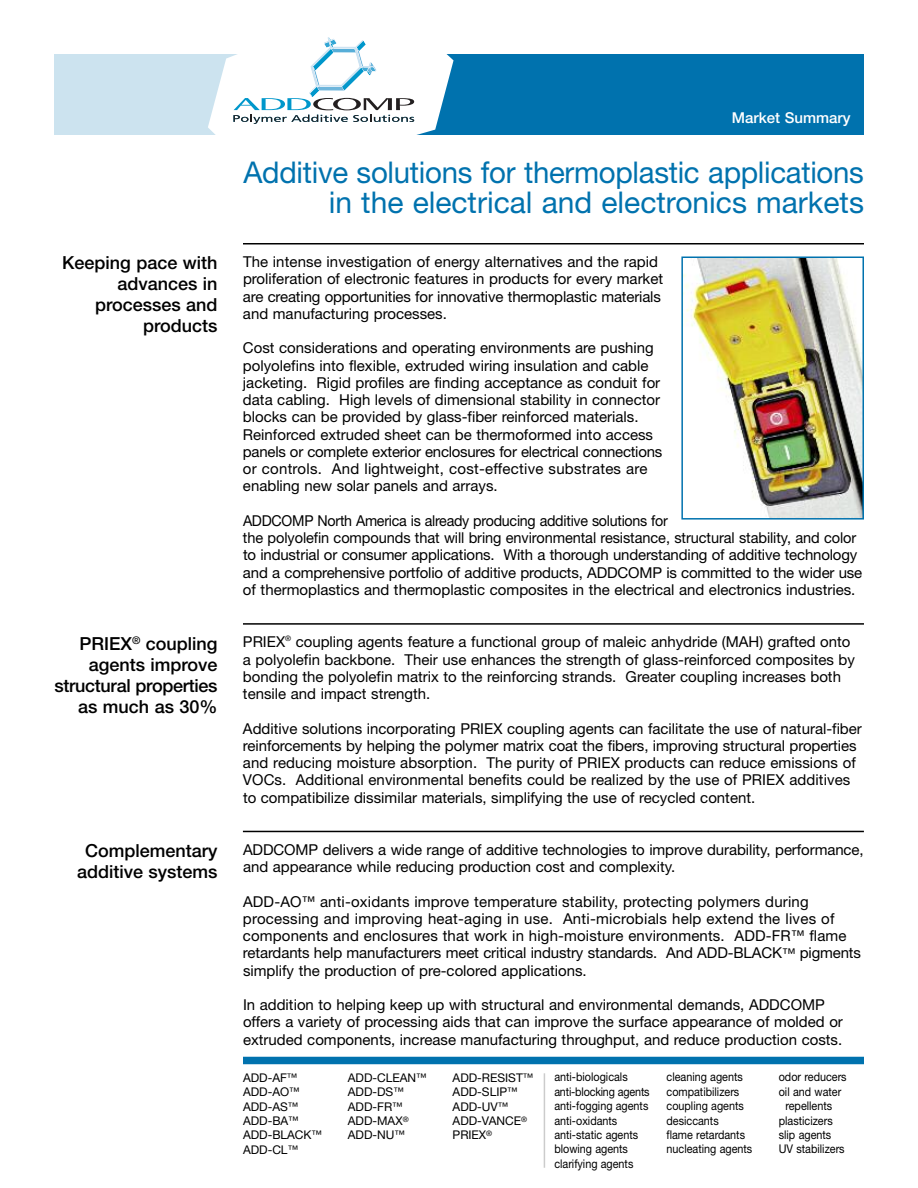
<style>
.page{position:relative;width:918px;height:1188px;background:#fff}
.page>*{position:absolute;margin:0;border:0;box-sizing:border-box;transform-origin:0 0}
.t1{font:30px/30px "Helvetica Neue";letter-spacing:-.01em;color:#0072ae;text-align:right}
.t2{font:500 18px/21px "Helvetica Neue";color:#000;text-align:right}
.t3{font:15px/17.2px "Helvetica Neue";color:#000}
.t4{font:15px/17.2px "Helvetica Neue";color:#000;scale:.95 1}
.t5{font:500 15px "Helvetica Neue";color:#fff}
.t6{font:12px/14.4px "Helvetica Neue";color:#000;scale:.9 1}
.t7{font:12px/14.4px "Helvetica Neue";color:#000}
.s1{font-size:13.5px}
.s2{font-size:10.5px}
</style>
<div class="page">
<div style="left:195px;top:54px;width:669px;height:81px;background:#0072ae"></div>
<div style="left:54px;top:54px;width:204px;height:81px;background:#cce3ef"></div>
<svg style="left:208px;top:37px;width:246px;height:98px"></svg>
<hr style="left:243px;top:243px;width:621px;height:1px;background:#000">
<hr style="left:243px;top:623px;width:621px;height:2px;background:#000">
<hr style="left:243px;top:831px;width:621px;height:1px;background:#000">
<img style="left:684px;top:259px;width:177px;height:258px">
<div style="left:681px;top:256px;width:183px;height:264px;border:2px solid #0072ae"></div>
<hr style="left:544px;top:1073px;width:1px;height:95px;background:#ccc">
<div style="left:243px;top:1057px;width:621px;height:7px;background:#0072ae"></div>
<p class="t2" style="left:62px;top:254px;width:157px">Keeping pace with advances in processes and products</p>
<p class="t2" style="left:54px;top:635px;width:165px">PRIEX<sup>®</sup> coupling agents improve structural properties as much as 30%</p>
<p class="t2" style="left:77px;top:842px;width:142px;text-align:center">Complementary additive systems</p>
<p class="t5" style="left:732px;top:112px;width:120px">Market Summary</p>
<h1 class="t1" style="left:244px;top:161px;width:622px">Additive solutions for thermoplastic applications in the electrical and electronics markets</h1>
<p class="t3" style="left:243px;top:255px;width:422px">The intense investigation of energy alternatives and the rapid proliferation of electronic features in products for every market are creating opportunities for innovative thermoplastic materials and manufacturing processes.</p>
<p class="t3" style="left:243px;top:341px;width:421px">Cost considerations and operating environments are pushing polyolefins into flexible, extruded wiring insulation and cable jacketing. Rigid profiles are finding acceptance as conduit for data cabling. High levels of dimensional stability in connector blocks can be provided by glass-fiber reinforced materials.<br>Reinforced extruded sheet can be thermoformed into access panels or complete exterior enclosures for electrical connections or controls. And lightweight, cost-effective substrates are enabling new solar panels and arrays.</p>
<p class="t4" style="left:243px;top:513px;width:653px">ADDCOMP North America is already producing additive solutions for<br>the polyolefin compounds that will bring environmental resistance, structural stability, and color to industrial or consumer applications. With a thorough understanding of additive technology and a comprehensive portfolio of additive products, ADDCOMP is committed to the wider use of thermoplastics and thermoplastic composites in the electrical and electronics industries.</p>
<p class="t3" style="left:243px;top:635px;width:613px">PRIEX<sup>®</sup> coupling agents feature a functional group of maleic anhydride (MAH) grafted onto a polyolefin backbone. Their use enhances the strength of glass-reinforced composites by bonding the polyolefin matrix to the reinforcing strands. Greater coupling increases both tensile and impact strength.</p>
<p class="t3" style="left:243px;top:721px;width:620px">Additive solutions incorporating PRIEX coupling agents can facilitate the use of natural-fiber reinforcements by helping the polymer matrix coat the fibers, improving structural properties and reducing moisture absorption. The purity of PRIEX products can reduce emissions of VOCs. Additional environmental benefits could be realized by the use of PRIEX additives to compatibilize dissimilar materials, simplifying the use of recycled content.</p>
<p class="t3" style="left:243px;top:842px;width:622px">ADDCOMP delivers a wide range of additive technologies to improve durability, performance, and appearance while reducing production cost and complexity.</p>
<p class="t3" style="left:243px;top:894px;width:620px">ADD-AO<span class="s1">™</span> anti-oxidants improve temperature stability, protecting polymers during processing and improving heat-aging in use. Anti-microbials help extend the lives of components and enclosures that work in high-moisture environments. ADD-FR<span class="s1">™</span> flame retardants help manufacturers meet critical industry standards. And ADD-BLACK<span class="s1">™</span> pigments simplify the production of pre-colored applications.</p>
<p class="t3" style="left:243px;top:998px;width:601px">In addition to helping keep up with structural and environmental demands, ADDCOMP offers a variety of processing aids that can improve the surface appearance of molded or extruded components, increase manufacturing throughput, and reduce production costs.</p>
<p class="t7" style="left:243px;top:1072px;width:81px">ADD-AF<span class="s2">™<br></span>ADD-AO<span class="s2">™<br></span>ADD-AS<span class="s2">™<br></span>ADD-BA<span class="s2">™<br></span>ADD-BLACK<span class="s2">™<br></span>ADD-CL<span class="s2">™</span></p>
<p class="t7" style="left:348px;top:1072px;width:80px">ADD-CLEAN<span class="s2">™<br></span>ADD-DS<span class="s2">™<br></span>ADD-FR<span class="s2">™<br></span>ADD-MAX<sup>®<br></sup>ADD-NU<span class="s2">™</span></p>
<p class="t7" style="left:453px;top:1072px;width:82px">ADD-RESIST<span class="s2">™<br></span>ADD-SLIP<span class="s2">™<br></span>ADD-UV<span class="s2">™<br></span>ADD-VANCE<sup>®<br></sup>PRIEX<sup>®</sup></p>
<p class="t6" style="left:554px;top:1071px;width:107px">anti-biologicals anti-blocking agents anti-fogging agents anti-oxidants anti-static agents blowing agents clarifying agents</p>
<p class="t6" style="left:667px;top:1071px;width:97px">cleaning agents compatibilizers coupling agents desiccants<br>flame retardants nucleating agents</p>
<p class="t6" style="left:779px;top:1071px;width:77px">odor reducers</p>
<p class="t6" style="left:779px;top:1085px;width:71px">oil and water</p>
<p class="t6" style="left:785px;top:1100px;width:53px">repellents</p>
<p class="t6" style="left:779px;top:1114px;width:61px">plasticizers</p>
<p class="t6" style="left:779px;top:1129px;width:60px">slip agents</p>
<p class="t6" style="left:779px;top:1143px;width:75px">UV stabilizers</p>
</div>
